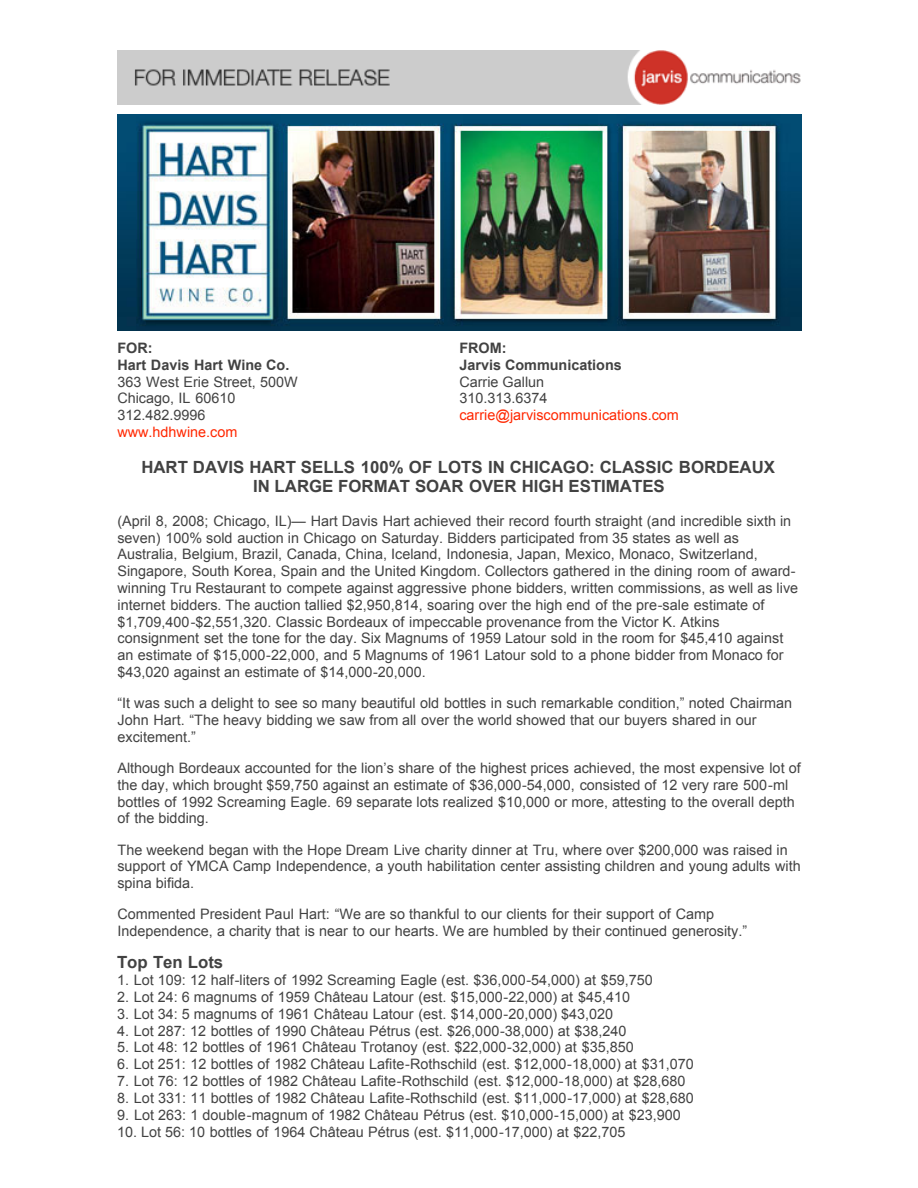
<style>
.page{position:relative;width:918px;height:1188px;background:#fff}
.page>*{position:absolute;margin:0;border:0;box-sizing:border-box;transform-origin:0 0}
.t1{font:700 16.8px/19.2px "Arial";color:#424242;text-align:center}
.t2{font:14.4px/16.8px "Arial";color:#424242}
.t3{font:700 14.4px/16.8px "Arial";color:#424242}
.t4{font:14.4px "Arial";color:#ff2700}
</style>
<div class="page">
<img style="left:117px;top:50px;width:684px;height:54px">
<img style="left:117px;top:115px;width:684px;height:216px">
<p class="t3" style="left:117px;top:340px;width:174px">FOR:<br>Hart Davis Hart Wine Co.</p>
<p class="t2" style="left:117px;top:373px;width:182px">363 West Erie Street, 500W<br>Chicago, IL 60610<br>312.482.9996</p>
<p class="t4" style="left:117px;top:423px;width:122px">www.hdhwine.com</p>
<p class="t3" style="left:459px;top:340px;width:164px">FROM:<br>Jarvis Communications</p>
<p class="t2" style="left:459px;top:373px;width:90px">Carrie Gallun<br>310.313.6374</p>
<p class="t4" style="left:459px;top:406px;width:221px">carrie@jarviscommunications.com</p>
<p class="t1" style="left:141px;top:458px;width:635px">HART DAVIS HART SELLS 100% OF LOTS IN CHICAGO: CLASSIC BORDEAUX<br>IN LARGE FORMAT SOAR OVER HIGH ESTIMATES</p>
<p class="t2" style="left:117px;top:513px;width:682px">(April 8, 2008; Chicago, IL)— Hart Davis Hart achieved their record fourth straight (and incredible sixth in seven) 100% sold auction in Chicago on Saturday. Bidders participated from 35 states as well as Australia, Belgium, Brazil, Canada, China, Iceland, Indonesia, Japan, Mexico, Monaco, Switzerland, Singapore, South Korea, Spain and the United Kingdom. Collectors gathered in the dining room of award&shy;winning Tru Restaurant to compete against aggressive phone bidders, written commissions, as well as live internet bidders. The auction tallied $2,950,814, soaring over the high end of the pre-sale estimate of $1,709,400-$2,551,320. Classic Bordeaux of impeccable provenance from the Victor K. Atkins consignment set the tone for the day. Six Magnums of 1959 Latour sold in the room for $45,410 against an estimate of $15,000-22,000, and 5 Magnums of 1961 Latour sold to a phone bidder from Monaco for $43,020 against an estimate of $14,000-20,000.</p>
<p class="t2" style="left:117px;top:695px;width:676px">“It was such a delight to see so many beautiful old bottles in such remarkable condition,” noted Chairman<br>John Hart. “The heavy bidding we saw from all over the world showed that our buyers shared in our excitement.”</p>
<p class="t2" style="left:118px;top:760px;width:685px">Although Bordeaux accounted for the lion’s share of the highest prices achieved, the most expensive lot of the day, which brought $59,750 against an estimate of $36,000-54,000, consisted of 12 very rare 500-ml bottles of 1992 Screaming Eagle. 69 separate lots realized $10,000 or more, attesting to the overall depth of the bidding.</p>
<p class="t2" style="left:117px;top:841px;width:685px">The weekend began with the Hope Dream Live charity dinner at Tru, where over $200,000 was raised in support of YMCA Camp Independence, a youth habilitation center assisting children and young adults with spina bifida.</p>
<p class="t2" style="left:117px;top:906px;width:631px">Commented President Paul Hart: “We are so thankful to our clients for their support of Camp<br>Independence, a charity that is near to our hearts. We are humbled by their continued generosity.”</p>
<p class="t1" style="left:117px;top:954px;width:108px">Top Ten Lots</p>
<p class="t2" style="left:117px;top:972px;width:537px">1. Lot 109: 12 half-liters of 1992 Screaming Eagle (est. $36,000-54,000) at $59,750</p>
<p class="t2" style="left:117px;top:989px;width:515px">2. Lot 24: 6 magnums of 1959 Château Latour (est. $15,000-22,000) at $45,410</p>
<p class="t2" style="left:117px;top:1006px;width:498px">3. Lot 34: 5 magnums of 1961 Château Latour (est. $14,000-20,000) $43,020</p>
<p class="t2" style="left:117px;top:1022px;width:511px">4. Lot 287: 12 bottles of 1990 Château Pétrus (est. $26,000-38,000) at $38,240</p>
<p class="t2" style="left:117px;top:1039px;width:518px">5. Lot 48: 12 bottles of 1961 Château Trotanoy (est. $22,000-32,000) at $35,850</p>
<p class="t2" style="left:117px;top:1056px;width:578px">6. Lot 251: 12 bottles of 1982 Château Lafite-Rothschild (est. $12,000-18,000) at $31,070</p>
<p class="t2" style="left:117px;top:1073px;width:570px">7. Lot 76: 12 bottles of 1982 Château Lafite-Rothschild (est. $12,000-18,000) at $28,680</p>
<p class="t2" style="left:117px;top:1090px;width:578px">8. Lot 331: 11 bottles of 1982 Château Lafite-Rothschild (est. $11,000-17,000) at $28,680</p>
<p class="t2" style="left:117px;top:1106px;width:565px">9. Lot 263: 1 double-magnum of 1982 Château Pétrus (est. $10,000-15,000) at $23,900</p>
<p class="t2" style="left:117px;top:1123px;width:510px">10. Lot 56: 10 bottles of 1964 Château Pétrus (est. $11,000-17,000) at $22,705</p>
</div>
